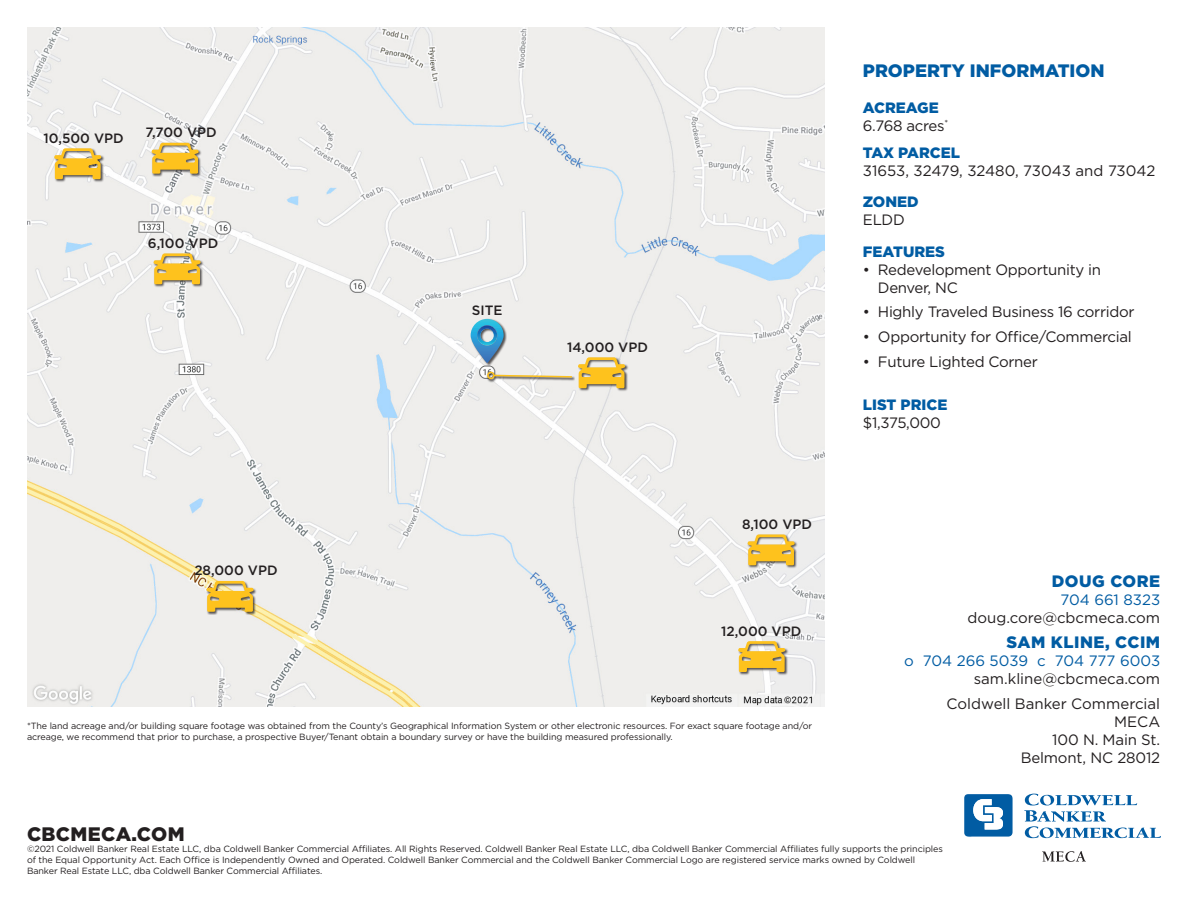
<style>
.page{position:relative;width:1188px;height:918px;background:#fff}
.page>*{position:absolute;margin:0;border:0;box-sizing:border-box;transform-origin:0 0}
.t1{font:900 19.5px "Gotham";letter-spacing:.02em;color:#231f20}
.t2{font:900 18px "Gotham";color:#015ca3}
.t3{font:900 16.5px "Gotham";letter-spacing:.03em;color:#015ca3}
.t4{font:15px "Gotham";letter-spacing:-.02em;color:#231f20}
.t5{font:15px "Gotham";color:#231f20}
.t6{font:900 15px "Gotham";color:#015ca3}
.t7{font:15px "Gotham";color:#015ca3}
.t8{font:500 13.5px "Gotham";color:#231f20}
.t9{font:9px/10.8px "Gotham";letter-spacing:-.01em;color:#231f20}
</style>
<div class="page">
<svg style="left:964px;top:794px;width:49px;height:43px"></svg>
<svg style="left:1024px;top:794px;width:137px;height:44px"></svg>
<svg style="left:1042px;top:851px;width:44px;height:11px"></svg>
<img style="left:27px;top:27px;width:797px;height:679px">
<div style="left:470px;top:319px;width:37px;height:48px;background:#231f20;opacity:.75"></div>
<div style="left:747px;top:534px;width:51px;height:35px;background:#231f20;opacity:.75"></div>
<svg style="left:747px;top:534px;width:48px;height:31px"></svg>
<div style="left:738px;top:641px;width:51px;height:34px;background:#231f20;opacity:.75"></div>
<svg style="left:738px;top:641px;width:48px;height:31px"></svg>
<div style="left:54px;top:148px;width:51px;height:35px;background:#231f20;opacity:.75"></div>
<svg style="left:54px;top:148px;width:48px;height:31px"></svg>
<div style="left:577px;top:357px;width:52px;height:35px;background:#231f20;opacity:.75"></div>
<div style="left:153px;top:253px;width:51px;height:35px;background:#231f20;opacity:.75"></div>
<svg style="left:153px;top:253px;width:48px;height:31px"></svg>
<div style="left:151px;top:142px;width:51px;height:35px;background:#231f20;opacity:.75"></div>
<svg style="left:151px;top:143px;width:48px;height:31px"></svg>
<div style="left:206px;top:581px;width:51px;height:34px;background:#231f20;opacity:.75"></div>
<svg style="left:206px;top:581px;width:48px;height:31px"></svg>
<svg style="left:471px;top:319px;width:154px;height:69px;background:#dadbce"></svg>
<div style="left:487px;top:372px;width:8px;height:7px;border:2px solid #fec21d;border-radius:50%"></div>
<p class="t8" style="left:44px;top:129px;width:82px">10,500 VPD</p>
<p class="t8" style="left:145px;top:124px;width:73px">7,700 VPD</p>
<p class="t8" style="left:148px;top:234px;width:72px">6,100 VPD</p>
<p class="t8" style="left:194px;top:562px;width:85px">28,000 VPD</p>
<p class="t8" style="left:472px;top:302px;width:32px">SITE</p>
<p class="t8" style="left:567px;top:338px;width:82px">14,000 VPD</p>
<p class="t8" style="left:742px;top:515px;width:72px">8,100 VPD</p>
<p class="t8" style="left:721px;top:622px;width:82px">12,000 VPD</p>
<p class="t9" style="left:27px;top:721px;width:787px">*The land acreage and/or building square footage was obtained from the County’s Geographical Information System or other electronic resources. For exact square footage and/or acreage, we recommend that prior to purchase, a prospective Buyer/Tenant obtain a boundary survey or have the building measured professionally.</p>
<p class="t1" style="left:27px;top:821px;width:159px">CBCMECA.COM</p>
<p class="t2" style="left:863px;top:58px;width:243px">PROPERTY INFORMATION</p>
<p class="t6" style="left:863px;top:97px;width:77px">ACREAGE</p>
<p class="t4" style="left:863px;top:116px;width:87px">6.768 acres<sup>*</sup></p>
<p class="t6" style="left:863px;top:142px;width:99px">TAX PARCEL</p>
<p class="t5" style="left:863px;top:161px;width:294px">31653, 32479, 32480, 73043 and 73042</p>
<p class="t6" style="left:863px;top:191px;width:57px">ZONED</p>
<p class="t4" style="left:863px;top:210px;width:43px">ELDD</p>
<p class="t6" style="left:863px;top:241px;width:84px">FEATURES</p>
<p class="t4" style="left:863px;top:260px;width:240px">• Redevelopment Opportunity in</p>
<p class="t4" style="left:878px;top:278px;width:81px">Denver, NC</p>
<p class="t4" style="left:863px;top:302px;width:273px">• Highly Traveled Business 16 corridor</p>
<p class="t4" style="left:863px;top:327px;width:270px">• Opportunity for Office/Commercial</p>
<p class="t4" style="left:863px;top:352px;width:176px">• Future Lighted Corner</p>
<p class="t6" style="left:863px;top:394px;width:86px">LIST PRICE</p>
<p class="t4" style="left:863px;top:413px;width:80px">$1,375,000</p>
<p class="t3" style="left:1052px;top:570px;width:110px">DOUG CORE</p>
<p class="t7" style="left:1060px;top:590px;width:101px">704 661 8323</p>
<p class="t5" style="left:967px;top:608px;width:194px">doug.core@cbcmeca.com</p>
<p class="t3" style="left:1006px;top:631px;width:155px">SAM KLINE, CCIM</p>
<p class="t7" style="left:904px;top:651px;width:258px">o 704 266 5039 c 704 777 6003</p>
<p class="t5" style="left:974px;top:669px;width:188px">sam.kline@cbcmeca.com</p>
<p class="t5" style="left:947px;top:694px;width:215px">Coldwell Banker Commercial</p>
<p class="t4" style="left:1114px;top:712px;width:47px">MECA</p>
<p class="t4" style="left:1052px;top:730px;width:109px">100 N. Main St.</p>
<p class="t4" style="left:1021px;top:748px;width:141px">Belmont, NC 28012</p>
<p class="t9" style="left:27px;top:844px;width:917px">©2021 Coldwell Banker Real Estate LLC, dba Coldwell Banker Commercial Affiliates. All Rights Reserved. Coldwell Banker Real Estate LLC, dba Coldwell Banker Commercial Affiliates fully supports the principles of the Equal Opportunity Act. Each Office is Independently Owned and Operated. Coldwell Banker Commercial and the Coldwell Banker Commercial Logo are registered service marks owned by Coldwell<br>Banker Real Estate LLC, dba Coldwell Banker Commercial Affiliates.</p>
</div>
